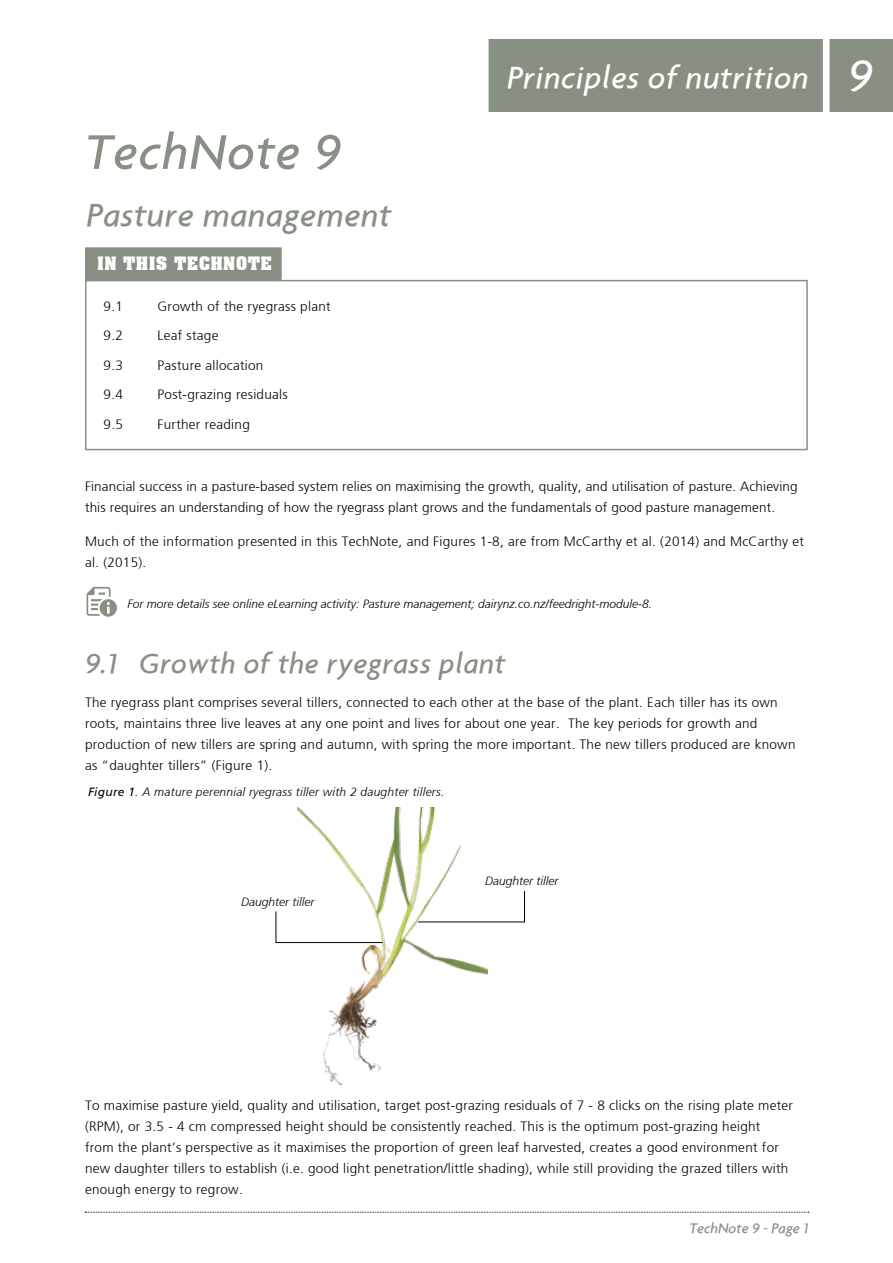
<style>
.page{position:relative;width:893px;height:1263px;background:#fff}
.page>*{position:absolute;margin:0;border:0;box-sizing:border-box;transform-origin:0 0}
.t1{font:italic 500 52.5px "Agenda";letter-spacing:.02em;color:#879082}
.t2{font:italic 500 48px "Agenda";color:#fff}
.t3{font:italic 500 34.5px "Agenda";letter-spacing:.02em;color:#879082}
.t4{font:italic 500 33px "Agenda";letter-spacing:.02em;color:#fff}
.t5{font:italic 500 30px "Agenda";letter-spacing:.02em;color:#879082}
.t6{font:700 18px "Aachen BT";letter-spacing:.02em;color:#fff}
.t7{font:italic 500 15px "Agenda";color:#879082}
.t8{font:300 13.5px/21px "Frutiger";letter-spacing:.02em;color:#000}
.t9{font:italic 300 12px "Frutiger";color:#000}
.t10{font:italic 300 12px "Frutiger";letter-spacing:.02em;color:#000}
.s1{font-weight:400}
</style>
<div class="page">
<svg style="left:85px;top:1212px;width:724px;height:1px"></svg>
<div style="left:829px;top:39px;width:64px;height:73px;background:#879082"></div>
<div style="left:85px;top:280px;width:723px;height:170px;border:2px solid #879082"></div>
<div style="left:86px;top:248px;width:195px;height:31px;background:#879082"></div>
<div style="left:85px;top:247px;width:197px;height:33px;border:2px solid #879082"></div>
<div style="left:489px;top:40px;width:333px;height:71px;background:#879082"></div>
<div style="left:489px;top:39px;width:334px;height:73px;border:2px solid #879082"></div>
<img style="left:297px;top:807px;width:191px;height:278px">
<svg style="left:417px;top:890px;width:108px;height:33px"></svg>
<svg style="left:275px;top:911px;width:108px;height:32px"></svg>
<svg style="left:86px;top:586px;width:31px;height:31px"></svg>
<h1 class="t1" style="left:85px;top:120px;width:257px">TechNote 9</h1>
<h3 class="t3" style="left:87px;top:194px;width:306px">Pasture management</h3>
<h3 class="t6" style="left:97px;top:252px;width:176px">IN THIS TECHNOTE</h3>
<p class="t8" style="left:104px;top:296px;width:21px">9.1</p>
<p class="t8" style="left:158px;top:296px;width:175px">Growth of the ryegrass plant</p>
<p class="t8" style="left:104px;top:325px;width:21px">9.2</p>
<p class="t8" style="left:158px;top:325px;width:62px">Leaf stage</p>
<p class="t8" style="left:104px;top:355px;width:21px">9.3</p>
<p class="t8" style="left:158px;top:355px;width:107px">Pasture allocation</p>
<p class="t8" style="left:104px;top:384px;width:21px">9.4</p>
<p class="t8" style="left:158px;top:384px;width:132px">Post-grazing residuals</p>
<p class="t8" style="left:104px;top:414px;width:21px">9.5</p>
<p class="t8" style="left:158px;top:414px;width:94px">Further reading</p>
<h3 class="t4" style="left:507px;top:57px;width:303px">Principles of nutrition</h3>
<p class="t8" style="left:85px;top:476px;width:714px">Financial success in a pasture-based system relies on maximising the growth, quality, and utilisation of pasture. Achieving this requires an understanding of how the ryegrass plant grows and the fundamentals of good pasture management.</p>
<p class="t8" style="left:85px;top:531px;width:720px">Much of the information presented in this TechNote, and Figures 1-8, are from McCarthy et al. (2014) and McCarthy et al. (2015).</p>
<p class="t9" style="left:128px;top:597px;width:526px">For more details see online eLearning activity: Pasture management; dairynz.co.nz/feedright-module-8.</p>
<h3 class="t5" style="left:85px;top:645px;width:422px">9.1 Growth of the ryegrass plant</h3>
<p class="t8" style="left:85px;top:691px;width:712px">The ryegrass plant comprises several tillers, connected to each other at the base of the plant. Each tiller has its own roots, maintains three live leaves at any one point and lives for about one year. The key periods for growth and production of new tillers are spring and autumn, with spring the more important. The new tillers produced are known as “daughter tillers” (Figure 1).</p>
<p class="t10" style="left:88px;top:785px;width:358px"><span class="s1">Figure 1</span>. A mature perennial ryegrass tiller with 2 daughter tillers.</p>
<p class="t9" style="left:241px;top:895px;width:75px">Daughter tiller</p>
<p class="t9" style="left:485px;top:874px;width:75px">Daughter tiller</p>
<h2 class="t2" style="left:848px;top:46px;width:26px">9</h2>
<p class="t8" style="left:85px;top:1095px;width:709px">To maximise pasture yield, quality and utilisation, target post-grazing residuals of 7 - 8 clicks on the rising plate meter (RPM), or 3.5 - 4 cm compressed height should be consistently reached. This is the optimum post-grazing height<br>from the plant’s perspective as it maximises the proportion of green leaf harvested, creates a good environment for new daughter tillers to establish (i.e. good light penetration/little shading), while still providing the grazed tillers with enough energy to regrow.</p>
<p class="t7" style="left:689px;top:1218px;width:120px">TechNote 9 - Page 1</p>
</div>
